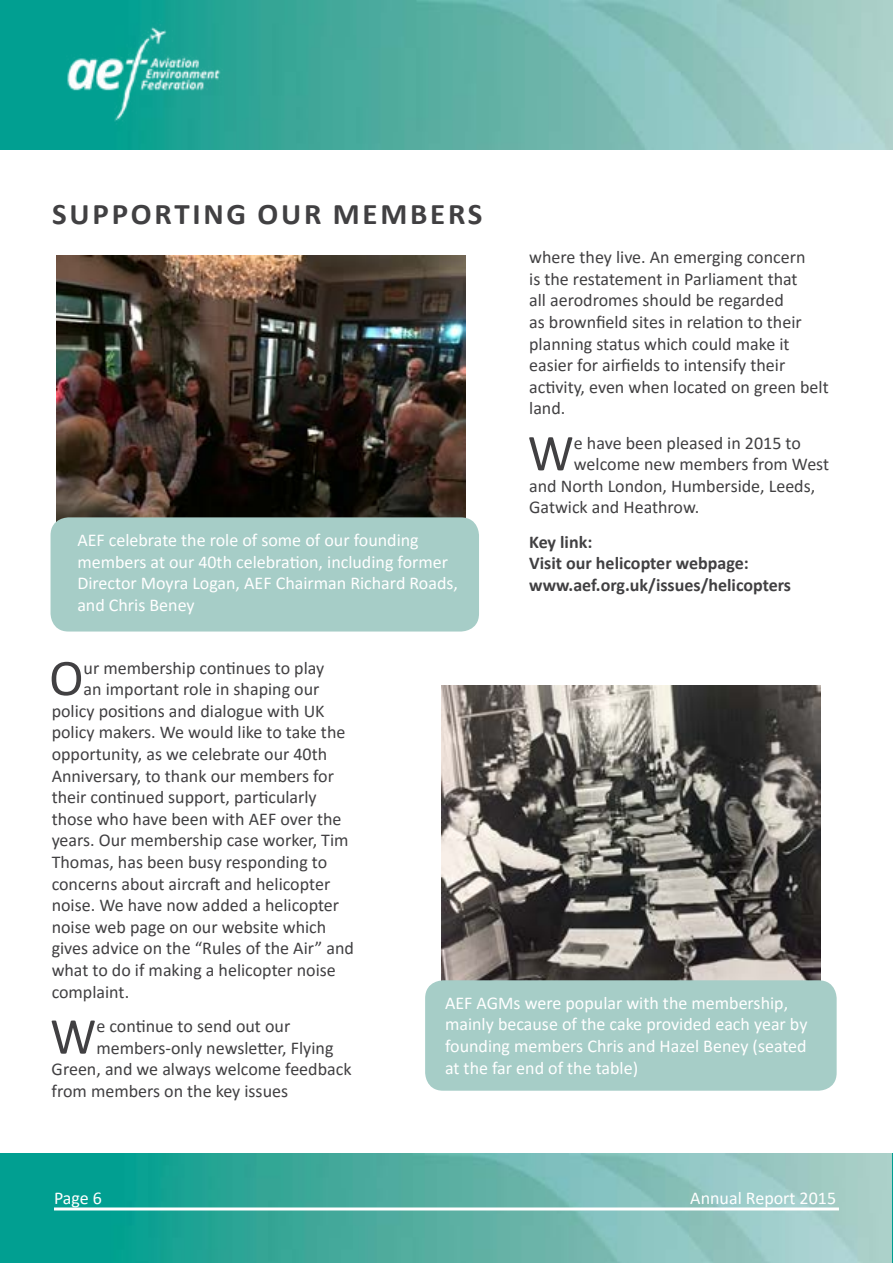
<style>
.page{position:relative;width:893px;height:1263px;background:#fff}
.page>*{position:absolute;margin:0;border:0;box-sizing:border-box;transform-origin:0 0}
.t1{font:52.05px "Calibri";color:#414042}
.t2{font:700 30px "Calibri";letter-spacing:.09em;color:#414042}
.t3{font:18px/21.6px "Calibri";color:#414042}
.t4{font:18px/21.6px "Calibri";color:#fff}
.t5{font:700 18px/21.6px "Calibri";color:#414042}
</style>
<div class="page">
<img style="left:0;top:1154px;width:893px;height:109px">
<img style="left:0;top:0;width:893px;height:150px">
<hr style="left:54px;top:1207px;width:785px;height:3px;background:#fff">
<img style="left:54px;top:18px;width:180px;height:114px">
<img style="left:56px;top:255px;width:410px;height:267px">
<div style="left:51px;top:517px;width:428px;height:114px;background:#a6cdc7;border-radius:18px"></div>
<img style="left:442px;top:685px;width:378px;height:295px">
<div style="left:425px;top:980px;width:412px;height:111px;background:#a6cdc7;border-radius:18px"></div>
<h2 class="t2" style="left:52px;top:193px;width:303px">Supporting our members</h2>
<p class="t4" style="left:77px;top:529px;width:382px">AEF celebrate the role of some of our founding members at our 40th celebration, including former Director Moyra Logan, AEF Chairman Richard Roads, and Chris Beney</p>
<p class="t3" style="left:529px;top:246px;width:301px">where they live. An emerging concern<br>is the restatement in Parliament that<br>all aerodromes should be regarded<br>as brownfield sites in relation to their planning status which could make it easier for airfields to intensify their activity, even when located on green belt land.</p>
<h1 class="t1" style="left:528px;top:417px;width:48px">W</h1>
<p class="t3" style="left:574px;top:431px;width:228px">e have been pleased in 2015 to</p>
<p class="t3" style="left:574px;top:453px;width:257px">welcome new members from West</p>
<p class="t3" style="left:529px;top:475px;width:288px">and North London, Humberside, Leeds,</p>
<p class="t3" style="left:529px;top:496px;width:172px">Gatwick and Heathrow.</p>
<p class="t5" style="left:529px;top:530px;width:263px">Key link:<br>Visit our helicopter webpage: www.aef.org.uk/issues/helicopters</p>
<h1 class="t1" style="left:49px;top:642px;width:36px">O</h1>
<p class="t3" style="left:84px;top:656px;width:242px">ur membership continues to play</p>
<p class="t3" style="left:84px;top:678px;width:237px">an important role in shaping our</p>
<p class="t3" style="left:52px;top:699px;width:274px">policy positions and dialogue with UK</p>
<p class="t3" style="left:52px;top:721px;width:295px">policy makers. We would like to take the</p>
<p class="t3" style="left:52px;top:743px;width:277px">opportunity, as we celebrate our 40th</p>
<p class="t3" style="left:52px;top:764px;width:284px">Anniversary, to thank our members for</p>
<p class="t3" style="left:52px;top:786px;width:267px">their continued support, particularly</p>
<p class="t3" style="left:52px;top:807px;width:291px">those who have been with AEF over the</p>
<p class="t3" style="left:52px;top:829px;width:298px">years. Our membership case worker, Tim</p>
<p class="t3" style="left:52px;top:851px;width:277px">Thomas, has been busy responding to</p>
<p class="t3" style="left:52px;top:872px;width:280px">concerns about aircraft and helicopter</p>
<p class="t3" style="left:52px;top:894px;width:289px">noise. We have now added a helicopter</p>
<p class="t3" style="left:52px;top:915px;width:276px">noise web page on our website which</p>
<p class="t3" style="left:52px;top:937px;width:304px">gives advice on the “Rules of the Air” and</p>
<p class="t3" style="left:52px;top:959px;width:286px">what to do if making a helicopter noise</p>
<p class="t3" style="left:52px;top:980px;width:79px">complaint.</p>
<h1 class="t1" style="left:50px;top:1000px;width:48px">W</h1>
<p class="t3" style="left:96px;top:1015px;width:195px">e continue to send out our</p>
<p class="t3" style="left:96px;top:1036px;width:239px">members-only newsletter, Flying</p>
<p class="t3" style="left:52px;top:1058px;width:301px">Green, and we always welcome feedback</p>
<p class="t3" style="left:52px;top:1079px;width:238px">from members on the key issues</p>
<p class="t4" style="left:445px;top:991px;width:364px">AEF AGMs were popular with the membership, mainly because of the cake provided each year by founding members Chris and Hazel Beney (seated at the far end of the table)</p>
<p class="t4" style="left:54px;top:1186px;width:50px">Page 6</p>
<p class="t4" style="left:690px;top:1186px;width:147px">Annual Report 2015</p>
</div>
